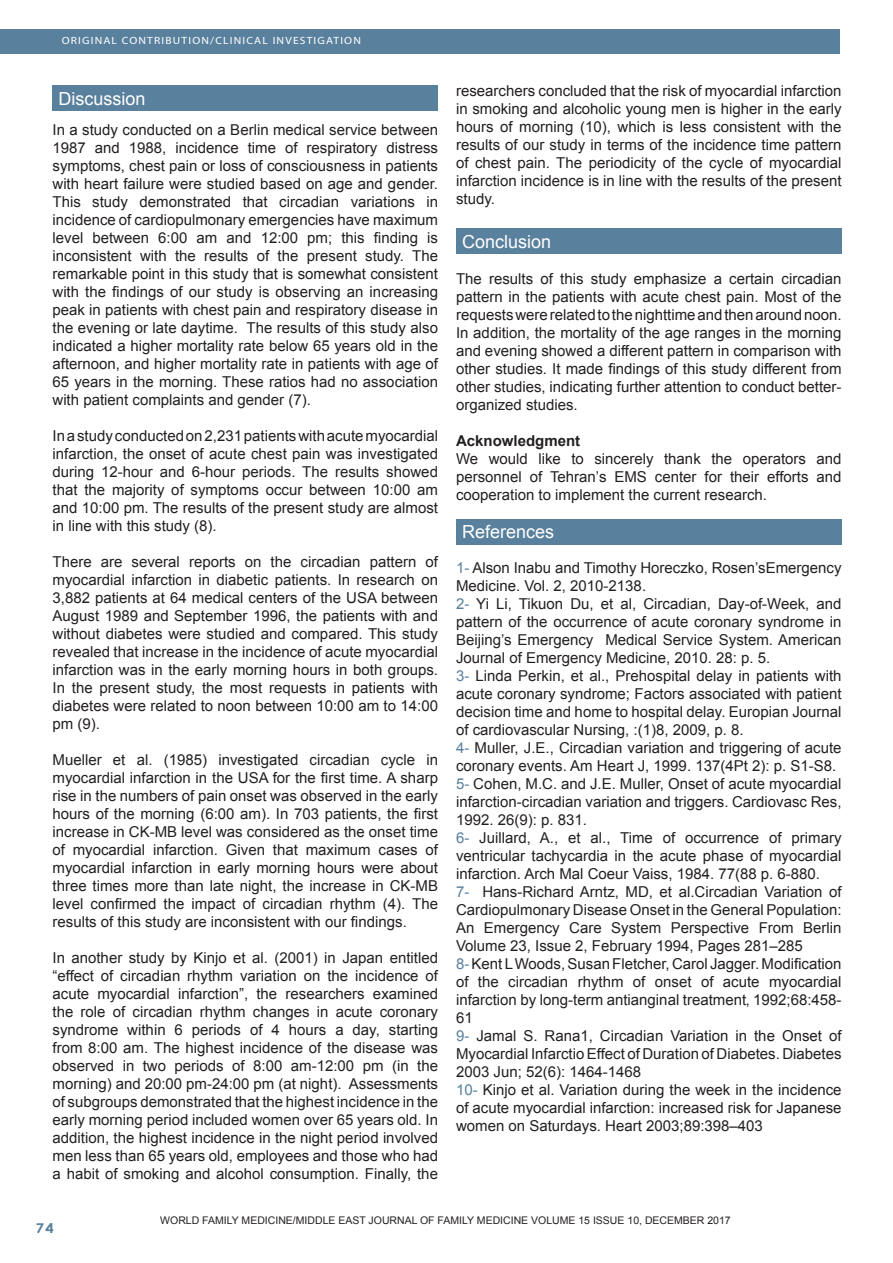
<style>
.page{position:relative;width:893px;height:1263px;background:#fff}
.page>*{position:absolute;margin:0;border:0;box-sizing:border-box;transform-origin:0 0}
.Footnote_Text{font:18px "Arial";color:#fff}
.Footnote_Text-2{font:15px/18px "Arial";color:#231f20;text-align:justify}
.Footnote_Text-3{font:700 15px "Arial";color:#231f20}
.t1{font:700 13.5px "Century Gothic";color:#59809c;scale:1.1 1}
.Footnote_Text-4{font:10.5px "Arial";color:#231f20}
.t2{font:10.5px "Myriad";letter-spacing:.1em;color:#fff;scale:1.1 1}
.s1{color:#59809c}
</style>
<div class="page">
<div style="left:0;top:30px;width:840px;height:24px;background:#59809c"></div>
<div style="left:52px;top:86px;width:386px;height:25px;background:#59809c"></div>
<div style="left:456px;top:228px;width:386px;height:26px;background:#59809c"></div>
<div style="left:456px;top:519px;width:386px;height:25px;background:#59809c"></div>
<p class="t2" style="left:62px;top:35px;width:273px">ORIGINAL CONTRIBUTION/CLINICAL INVESTIGATION</p>
<p class="Footnote_Text" style="left:58px;top:86px;width:89px">Discussion</p>
<p class="Footnote_Text-2" style="left:52px;top:120px;width:387px">In a study conducted on a Berlin medical service between 1987 and 1988, incidence time of respiratory distress symptoms, chest pain or loss of consciousness in patients with heart failure were studied based on age and gender.<br>This study demonstrated that circadian variations in incidence of cardiopulmonary emergencies have maximum level between 6:00 am and 12:00 pm; this finding is inconsistent with the results of the present study. The remarkable point in this study that is somewhat consistent with the findings of our study is observing an increasing peak in patients with chest pain and respiratory disease in the evening or late daytime. The results of this study also indicated a higher mortality rate below 65 years old in the afternoon, and higher mortality rate in patients with age of 65 years in the morning. These ratios had no association with patient complaints and gender (7).</p>
<p class="Footnote_Text-2" style="left:52px;top:426px;width:387px">In a study conducted on 2,231 patients with acute myocardial infarction, the onset of acute chest pain was investigated during 12-hour and 6-hour periods. The results showed that the majority of symptoms occur between 10:00 am and 10:00 pm. The results of the present study are almost in line with this study (8).</p>
<p class="Footnote_Text-2" style="left:52px;top:552px;width:387px">There are several reports on the circadian pattern of myocardial infarction in diabetic patients. In research on 3,882 patients at 64 medical centers of the USA between August 1989 and September 1996, the patients with and without diabetes were studied and compared. This study revealed that increase in the incidence of acute myocardial infarction was in the early morning hours in both groups.<br>In the present study, the most requests in patients with diabetes were related to noon between 10:00 am to 14:00 pm (9).</p>
<p class="Footnote_Text-2" style="left:52px;top:750px;width:387px">Mueller et al. (1985) investigated circadian cycle in myocardial infarction in the USA for the first time. A sharp rise in the numbers of pain onset was observed in the early hours of the morning (6:00 am). In 703 patients, the first increase in CK-MB level was considered as the onset time of myocardial infarction. Given that maximum cases of myocardial infarction in early morning hours were about three times more than late night, the increase in CK-MB level confirmed the impact of circadian rhythm (4). The results of this study are inconsistent with our findings.</p>
<p class="Footnote_Text-2" style="left:52px;top:948px;width:387px">In another study by Kinjo et al. (2001) in Japan entitled “effect of circadian rhythm variation on the incidence of acute myocardial infarction”, the researchers examined the role of circadian rhythm changes in acute coronary syndrome within 6 periods of 4 hours a day, starting from 8:00 am. The highest incidence of the disease was observed in two periods of 8:00 am-12:00 pm (in the morning) and 20:00 pm-24:00 pm (at night). Assessments of subgroups demonstrated that the highest incidence in the early morning period included women over 65 years old. In addition, the highest incidence in the night period involved men less than 65 years old, employees and those who had a habit of smoking and alcohol consumption. Finally, the</p>
<p class="Footnote_Text-2" style="left:456px;top:82px;width:387px">researchers concluded that the risk of myocardial infarction in smoking and alcoholic young men is higher in the early hours of morning (10), which is less consistent with the results of our study in terms of the incidence time pattern of chest pain. The periodicity of the cycle of myocardial infarction incidence is in line with the results of the present study.</p>
<p class="Footnote_Text" style="left:462px;top:229px;width:91px">Conclusion</p>
<p class="Footnote_Text-2" style="left:456px;top:269px;width:387px">The results of this study emphasize a certain circadian pattern in the patients with acute chest pain. Most of the requests were related to the nighttime and then around noon.<br>In addition, the mortality of the age ranges in the morning and evening showed a different pattern in comparison with other studies. It made findings of this study different from other studies, indicating further attention to conduct better&shy;organized studies.</p>
<p class="Footnote_Text-3" style="left:456px;top:430px;width:126px">Acknowledgment</p>
<p class="Footnote_Text-2" style="left:456px;top:449px;width:387px">We would like to sincerely thank the operators and personnel of Tehran’s EMS center for their efforts and cooperation to implement the current research.</p>
<p class="Footnote_Text" style="left:462px;top:520px;width:94px">References</p>
<p class="Footnote_Text-2" style="left:456px;top:559px;width:387px"><span class="s1">1-</span> Alson Inabu and Timothy Horeczko, Rosen’sEmergency<br>Medicine. Vol. 2, 2010-2138.</p>
<p class="Footnote_Text-2" style="left:456px;top:595px;width:387px"><span class="s1">2-</span> Yi Li, Tikuon Du, et al, Circadian, Day-of-Week, and pattern of the occurrence of acute coronary syndrome in Beijing’s Emergency Medical Service System. American Journal of Emergency Medicine, 2010. 28: p. 5.</p>
<p class="Footnote_Text-2" style="left:456px;top:667px;width:387px"><span class="s1">3-</span> Linda Perkin, et al., Prehospital delay in patients with acute coronary syndrome; Factors associated with patient decision time and home to hospital delay. Europian Journal of cardiovascular Nursing, :(1)8, 2009, p. 8.</p>
<p class="Footnote_Text-2" style="left:456px;top:739px;width:387px"><span class="s1">4-</span> Muller, J.E., Circadian variation and triggering of acute coronary events. Am Heart J, 1999. 137(4Pt 2): p. S1-S8.</p>
<p class="Footnote_Text-2" style="left:456px;top:775px;width:387px"><span class="s1">5-</span> Cohen, M.C. and J.E. Muller, Onset of acute myocardial infarction-circadian variation and triggers. Cardiovasc Res, 1992. 26(9): p. 831.</p>
<p class="Footnote_Text-2" style="left:456px;top:829px;width:387px"><span class="s1">6-</span> Juillard, A., et al., Time of occurrence of primary ventricular tachycardia in the acute phase of myocardial infarction. Arch Mal Coeur Vaiss, 1984. 77(88 p. 6-880.</p>
<p class="Footnote_Text-2" style="left:456px;top:883px;width:387px"><span class="s1">7-</span> Hans-Richard Arntz, MD, et al.Circadian Variation of Cardiopulmonary Disease Onset in the General Population:<br>An Emergency Care System Perspective From Berlin Volume 23, Issue 2, February 1994, Pages 281–285</p>
<p class="Footnote_Text-2" style="left:456px;top:955px;width:387px"><span class="s1">8-</span> Kent L Woods, Susan Fletcher, Carol Jagger. Modification of the circadian rhythm of onset of acute myocardial infarction by long-term antianginal treatment‚ 1992;68:458- 61</p>
<p class="Footnote_Text-2" style="left:456px;top:1027px;width:387px"><span class="s1">9-</span> Jamal S. Rana1, Circadian Variation in the Onset of Myocardial Infarctio Effect of Duration of Diabetes. Diabetes 2003 Jun; 52(6): 1464-1468</p>
<p class="Footnote_Text-2" style="left:456px;top:1081px;width:387px"><span class="s1">10-</span> Kinjo et al. Variation during the week in the incidence of acute myocardial infarction: increased risk for Japanese women on Saturdays. Heart 2003;89:398–403</p>
<p class="t1" style="left:36px;top:1217px;width:18px">74</p>
<p class="Footnote_Text-4" style="left:160px;top:1214px;width:572px">WORLD FAMILY MEDICINE/MIDDLE EAST JOURNAL OF FAMILY MEDICINE VOLUME 15 ISSUE 10, DECEMBER 2017</p>
</div>
